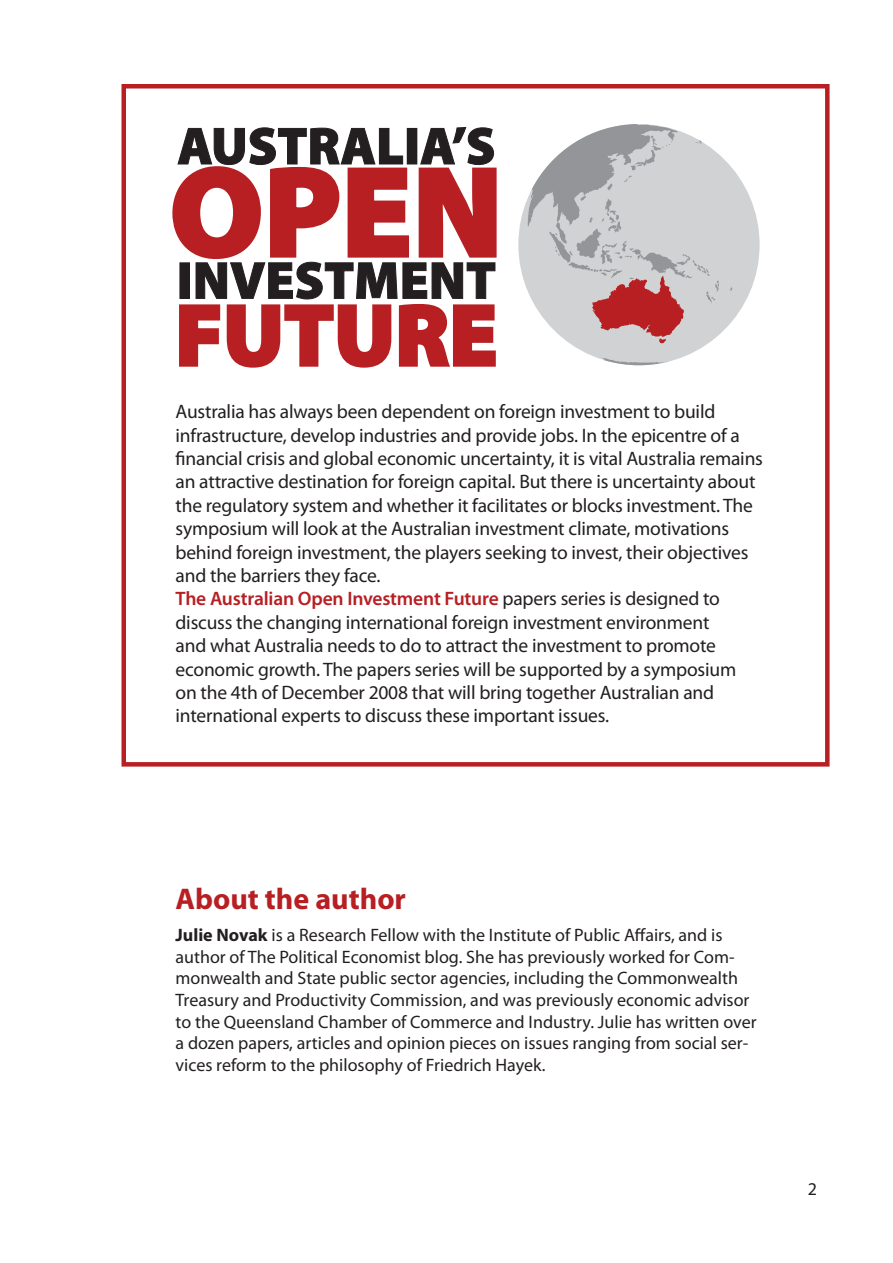
<style>
.page{position:relative;width:893px;height:1263px;background:#fff}
.page>*{position:absolute;margin:0;border:0;box-sizing:border-box;transform-origin:0 0}
.t1{font:900 128.85px "Myriad Pro";color:#b71f23}
.t2{font:900 87.6px "Myriad Pro";color:#b71f23}
.t3{font:900 52.8px "Myriad Pro";color:#231f20}
.t4{font:700 30px "Myriad Pro";color:#b71f23}
.t5{font:19.5px/23.4px "Myriad Pro";letter-spacing:-.01em;color:#231f20}
.t6{font:18px/21.6px "Myriad Pro";color:#231f20}
.s1{font-weight:600;color:#b71f23}
.s2{font-weight:700}
</style>
<div class="page">
<div style="left:518px;top:124px;width:242px;height:241px;background:#d1d2d4;border-radius:50%"></div>
<svg style="left:602px;top:358px;width:65px;height:7px"></svg>
<svg style="left:527px;top:124px;width:192px;height:219px"></svg>
<svg style="left:172px;top:127px;width:325px;height:241px"></svg>
<div style="left:122px;top:84px;width:708px;height:682px;border:4px solid #b71f23"></div>
<h3 class="t3" style="left:177px;top:111px;width:320px">AUSTRALIA’S</h3>
<h1 class="t1" style="left:170px;top:126px;width:335px">OPEN</h1>
<h3 class="t3" style="left:177px;top:245px;width:321px">INVESTMENT</h3>
<h2 class="t2" style="left:175px;top:277px;width:324px">FUTURE</h2>
<p class="t5" style="left:176px;top:400px;width:589px">Australia has always been dependent on foreign investment to build infrastructure, develop industries and provide jobs. In the epicentre of a financial crisis and global economic uncertainty, it is vital Australia remains an attractive destination for foreign capital. But there is uncertainty about the regulatory system and whether it facilitates or blocks investment. The symposium will look at the Australian investment climate, motivations behind foreign investment, the players seeking to invest, their objectives and the barriers they face.</p>
<p class="t5" style="left:176px;top:587px;width:562px"><span class="s1">The Australian Open Investment Future</span> papers series is designed to discuss the changing international foreign investment environment and what Australia needs to do to attract the investment to promote economic growth. The papers series will be supported by a symposium on the 4th of December 2008 that will bring together Australian and international experts to discuss these important issues.</p>
<p class="t4" style="left:176px;top:879px;width:232px">About the author</p>
<p class="t6" style="left:176px;top:924px;width:583px"><span class="s2">Julie Novak</span> is a Research Fellow with the Institute of Public Affairs, and is author of The Political Economist blog. She has previously worked for Com‑ monwealth and State public sector agencies, including the Commonwealth Treasury and Productivity Commission, and was previously economic advisor to the Queensland Chamber of Commerce and Industry. Julie has written over a dozen papers, articles and opinion pieces on issues ranging from social ser‑ vices reform to the philosophy of Friedrich Hayek.</p>
<p class="t6" style="left:808px;top:1178px;width:11px">2</p>
</div>
